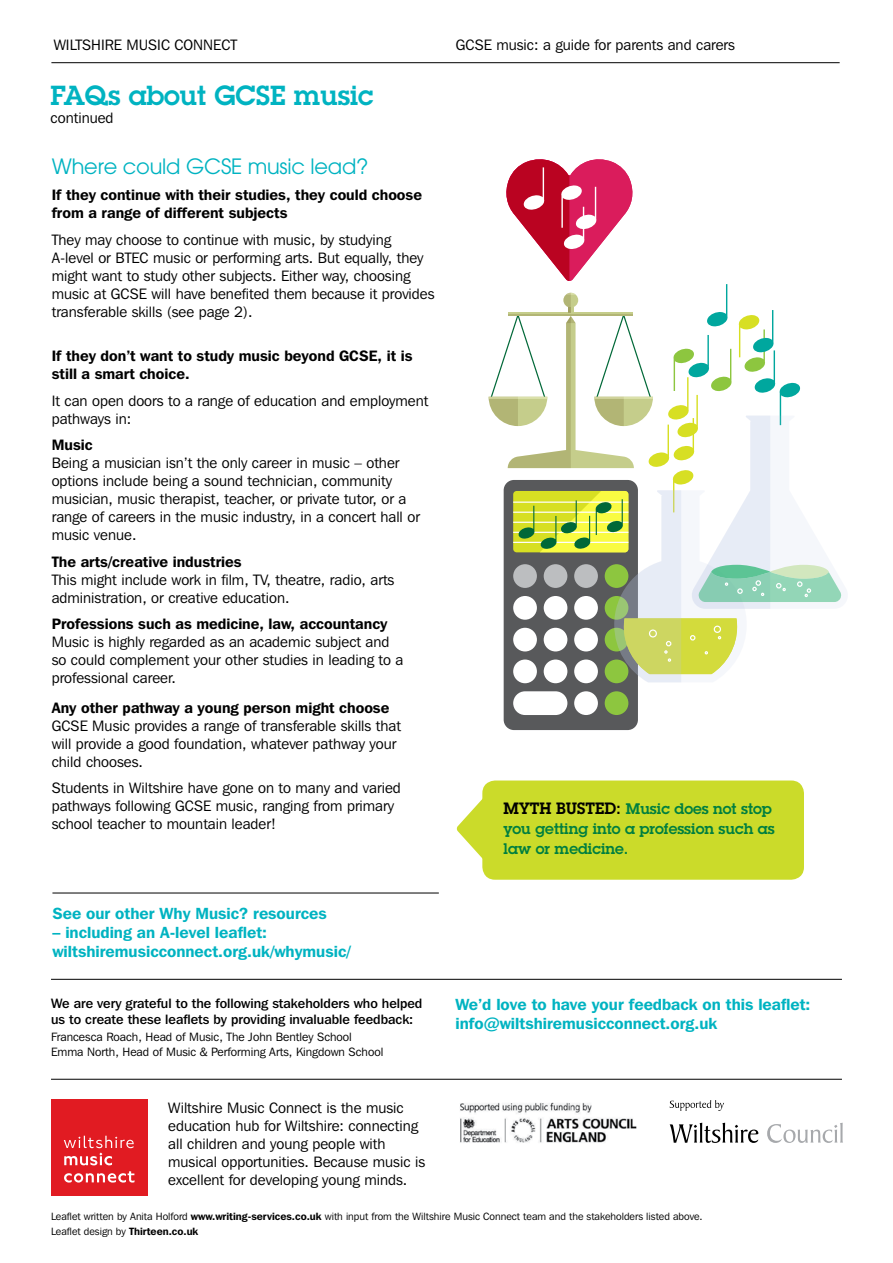
<style>
.page{position:relative;width:893px;height:1263px;background:#fff}
.page>*{position:absolute;margin:0;border:0;box-sizing:border-box;transform-origin:0 0}
.t1{font:600 27px "Lubalin Graph";color:#00b3c1}
.t2{font:21px "Avant Garde";letter-spacing:-.01em;color:#00b3c1}
.t3{font:600 16.05px/19.2px "Franklin Gothic IT Cby BT";color:#00b3c1}
.t4{font:15px/18px "Franklin Gothic IT Cby BT";color:#000}
.t5{font:600 15px/18px "Franklin Gothic IT Cby BT";color:#000}
.t6{font:600 15px/19.8px "Lubalin Graph";color:#007f3f}
.t7{font:500 13.5px/16.2px "Franklin Gothic IT Cby BT";color:#000}
.t8{font:12px/14.4px "Franklin Gothic IT Cby BT";color:#000}
.t9{font:10.5px/14.4px "Franklin Gothic IT Cby BT";color:#000}
.s1{font-size:16.05px;color:#000}
.s2{font-weight:600}
</style>
<div class="page">
<hr style="left:51px;top:62px;width:789px;height:1px;background:#000">
<hr style="left:51px;top:979px;width:791px;height:1px;background:#000">
<div style="left:51px;top:1099px;width:96px;height:97px;background:#e11b22"></div>
<svg style="left:64px;top:1136px;width:70px;height:29px"></svg>
<svg style="left:64px;top:1171px;width:70px;height:11px"></svg>
<hr style="left:51px;top:1079px;width:791px;height:1px;background:#000">
<img style="left:460px;top:1102px;width:177px;height:41px">
<svg style="left:767px;top:1123px;width:76px;height:20px"></svg>
<svg style="left:669px;top:1123px;width:89px;height:20px"></svg>
<svg style="left:670px;top:1100px;width:54px;height:11px"></svg>
<hr style="left:52px;top:893px;width:387px;height:1px;background:#000">
<div style="left:482px;top:780px;width:322px;height:100px;background:#cbdb2a;border-radius:13px"></div>
<svg style="left:456px;top:797px;width:27px;height:63px"></svg>
<div style="left:504px;top:480px;width:134px;height:250px;background:#58595b;border-radius:10px"></div>
<div style="left:513px;top:659px;width:24px;height:24px;background:#fff;border-radius:50%"></div>
<div style="left:574px;top:659px;width:24px;height:24px;background:#fff;border-radius:50%"></div>
<div style="left:574px;top:691px;width:24px;height:24px;background:#fff;border-radius:50%"></div>
<div style="left:605px;top:691px;width:23px;height:24px;background:#8dc63f;border-radius:50%"></div>
<div style="left:513px;top:691px;width:54px;height:24px;background:#fff;border-radius:12px"></div>
<svg style="left:489px;top:159px;width:353px;height:523px"></svg>
<p class="t4" style="left:54px;top:35px;width:185px">WILTSHIRE MUSIC CONNECT</p>
<p class="t4" style="left:456px;top:35px;width:281px">GCSE music: a guide for parents and carers</p>
<h1 class="t1" style="left:51px;top:77px;width:325px">FAQs about GCSE music</h1>
<p class="t4" style="left:51px;top:108px;width:64px">continued</p>
<h2 class="t2" style="left:52px;top:154px;width:318px">Where could GCSE music lead?</h2>
<p class="t5" style="left:52px;top:186px;width:372px">If they continue with their studies, they could choose from a range of different subjects</p>
<p class="t4" style="left:52px;top:230px;width:384px">They may choose to continue with music, by studying A-level or BTEC music or performing arts. But equally, they might want to study other subjects. Either way, choosing music at GCSE will have benefited them because it provides transferable skills (see page 2).</p>
<p class="t5" style="left:52px;top:347px;width:362px">If they don’t want to study music beyond GCSE, it is still a smart choice.</p>
<p class="t4" style="left:52px;top:391px;width:378px">It can open doors to a range of education and employment pathways in:</p>
<p class="t5" style="left:52px;top:436px;width:42px">Music</p>
<p class="t4" style="left:52px;top:454px;width:370px">Being a musician isn’t the only career in music – other options include being a sound technician, community musician, music therapist, teacher, or private tutor, or a range of careers in the music industry, in a concert hall or music venue.</p>
<p class="t5" style="left:52px;top:552px;width:191px">The arts/creative industries</p>
<p class="t4" style="left:52px;top:570px;width:344px">This might include work in film, TV, theatre, radio, arts administration, or creative education.</p>
<p class="t5" style="left:52px;top:615px;width:337px">Professions such as medicine, law, accountancy</p>
<p class="t4" style="left:52px;top:633px;width:353px">Music is highly regarded as an academic subject and so could complement your other studies in leading to a professional career.</p>
<p class="t5" style="left:52px;top:698px;width:339px">Any other pathway a young person might choose</p>
<p class="t4" style="left:52px;top:716px;width:351px">GCSE Music provides a range of transferable skills that will provide a good foundation, whatever pathway your child chooses.</p>
<p class="t4" style="left:52px;top:779px;width:351px">Students in Wiltshire have gone on to many and varied pathways following GCSE music, ranging from primary school teacher to mountain leader!</p>
<p class="t6" style="left:504px;top:799px;width:272px"><span class="s1">MYTH BUSTED:</span> Music does not stop you getting into a profession such as law or medicine.</p>
<p class="t3" style="left:52px;top:903px;width:276px">See our other Why Music? resources</p>
<p class="t3" style="left:52px;top:922px;width:300px">– including an A-level leaflet: wiltshiremusicconnect.org.uk/whymusic/</p>
<p class="t7" style="left:51px;top:994px;width:373px">We are very grateful to the following stakeholders who helped us to create these leaflets by providing invaluable feedback:</p>
<p class="t8" style="left:51px;top:1029px;width:334px">Francesca Roach, Head of Music, The John Bentley School<br>Emma North, Head of Music &amp; Performing Arts, Kingdown School</p>
<p class="t3" style="left:455px;top:994px;width:356px">We’d love to have your feedback on this leaflet: info@wiltshiremusicconnect.org.uk</p>
<p class="t4" style="left:168px;top:1098px;width:258px">Wiltshire Music Connect is the music education hub for Wiltshire: connecting all children and young people with musical opportunities. Because music is excellent for developing young minds.</p>
<p class="t9" style="left:51px;top:1209px;width:653px">Leaflet written by Anita Holford <span class="s2">www.writing-services.co.uk</span> with input from the Wiltshire Music Connect team and the stakeholders listed above.<br>Leaflet design by <span class="s2">Thirteen.co.uk</span></p>
</div>
